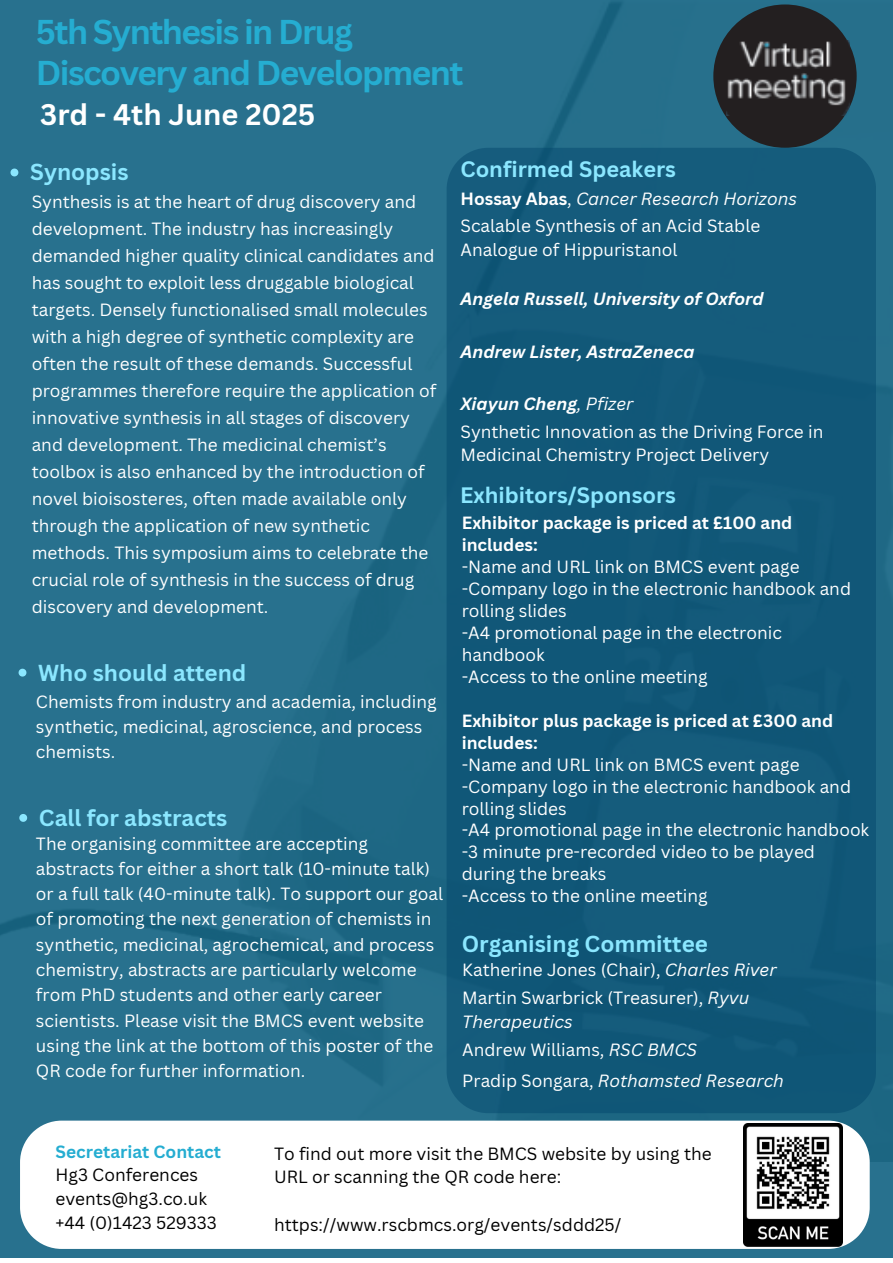
<style>
.page{position:relative;width:893px;height:1263px;background:#fff}
.page>*{position:absolute;margin:0;border:0;box-sizing:border-box;transform-origin:0 0}
.t1{font:700 33.53px/41.1px "Canva Sans";letter-spacing:-.045em;color:#25add1}
.t2{font:700 29.03px "Canva Sans";color:#fff}
.t3{font:700 22.5px "Canva Sans";color:#8be7ff}
.t4{font:700 21.75px "Canva Sans";color:#8be7ff}
.t5{font:17.25px/27px "Canva Sans";color:#fff}
.t6{font:17.25px/23.6px "Canva Sans";color:#000}
.t7{font:700 17.25px/21.9px "Canva Sans";color:#fff}
.t8{font:italic 700 17.25px "Canva Sans";color:#fff}
.t9{font:italic 17.25px "Canva Sans";color:#fff}
.t10{font:700 17.25px "Canva Sans";color:#25add1}
.s1{font-weight:700;font-style:normal}
.s2{font-style:normal}
.s3{font-weight:400}
.s4{font-style:italic}
</style>
<div class="page">
<div style="left:0;top:0;width:893px;height:1258px;background:#28718e"></div>
<div style="left:713px;top:4px;width:143px;height:144px;background:#231f20;border-radius:50%"></div>
<img style="left:726px;top:41px;width:123px;height:75px">
<div style="left:20px;top:1120px;width:849px;height:129px;background:#fff"></div>
<div style="left:446px;top:148px;width:430px;height:965px;background:#115878"></div>
<img style="left:743px;top:1123px;width:99px;height:123px">
<svg style="left:11px;top:169px;width:7px;height:7px"></svg>
<svg style="left:19px;top:669px;width:7px;height:7px"></svg>
<svg style="left:19px;top:814px;width:8px;height:8px"></svg>
<p class="t1" style="left:36px;top:11px;width:429px">5th Synthesis in Drug<br>Discovery and Development</p>
<p class="t2" style="left:40px;top:94px;width:277px">3rd - 4th June 2025</p>
<h1 class="t3" style="left:30px;top:156px;width:100px">Synopsis</h1>
<p class="t4" style="left:460px;top:154px;width:217px">Confirmed Speakers</p>
<p class="t5" style="left:32px;top:187px;width:406px">Synthesis is at the heart of drug discovery and development. The industry has increasingly demanded higher quality clinical candidates and has sought to exploit less druggable biological targets. Densely functionalised small molecules with a high degree of synthetic complexity are often the result of these demands. Successful programmes therefore require the application of innovative synthesis in all stages of discovery and development. The medicinal chemist’s toolbox is also enhanced by the introduction of novel bioisosteres, often made available only through the application of new synthetic methods. This symposium aims to celebrate the crucial role of synthesis in the success of drug discovery and development.</p>
<p class="t3" style="left:38px;top:656px;width:210px">Who should attend</p>
<p class="t5" style="left:36px;top:688px;width:402px;line-height:25.3px">Chemists from industry and academia, including synthetic, medicinal, agroscience, and process chemists.</p>
<p class="t3" style="left:39px;top:802px;width:190px">Call for abstracts</p>
<p class="t5" style="left:36px;top:830px;width:409px;line-height:25.3px">The organising committee are accepting abstracts for either a short talk (10-minute talk) or a full talk (40-minute talk). To support our goal of promoting the next generation of chemists in synthetic, medicinal, agrochemical, and process chemistry, abstracts are particularly welcome from PhD students and other early career scientists. Please visit the BMCS event website using the link at the bottom of this poster of the QR code for further information.</p>
<p class="t9" style="left:460px;top:186px;width:338px"><span class="s1">Hossay Abas</span><span class="s2">,</span> Cancer Research Horizons</p>
<p class="t5" style="left:460px;top:214px;width:301px;line-height:23.6px">Scalable Synthesis of an Acid Stable<br>Analogue of Hippuristanol</p>
<p class="t8" style="left:460px;top:287px;width:305px">Angela Russell, University of Oxford</p>
<h3 class="t8" style="left:460px;top:339px;width:236px">Andrew Lister, AstraZeneca</h3>
<p class="t8" style="left:460px;top:392px;width:174px">Xiayun Cheng<span class="s3">, Pfizer</span></p>
<p class="t5" style="left:460px;top:419px;width:364px;line-height:23.6px">Synthetic Innovation as the Driving Force in<br>Medicinal Chemistry Project Delivery</p>
<p class="t4" style="left:460px;top:479px;width:217px">Exhibitors/Sponsors</p>
<p class="t7" style="left:462px;top:511px;width:332px">Exhibitor package is priced at £100 and includes:</p>
<p class="t5" style="left:462px;top:553px;width:339px">-Name and URL link on BMCS event page</p>
<p class="t5" style="left:462px;top:577px;width:391px;line-height:21.9px">-Company logo in the electronic handbook and rolling slides</p>
<p class="t5" style="left:462px;top:621px;width:322px;line-height:21.9px">-A4 promotional page in the electronic handbook</p>
<p class="t5" style="left:462px;top:662px;width:247px">-Access to the online meeting</p>
<p class="t7" style="left:462px;top:709px;width:373px">Exhibitor plus package is priced at £300 and includes:</p>
<p class="t5" style="left:462px;top:750px;width:339px">-Name and URL link on BMCS event page</p>
<p class="t5" style="left:462px;top:775px;width:391px;line-height:21.9px">-Company logo in the electronic handbook and rolling slides</p>
<p class="t5" style="left:462px;top:816px;width:409px">-A4 promotional page in the electronic handbook</p>
<p class="t5" style="left:462px;top:841px;width:355px;line-height:21.9px">-3 minute pre-recorded video to be played during the breaks</p>
<p class="t5" style="left:462px;top:882px;width:247px">-Access to the online meeting</p>
<h3 class="t3" style="left:462px;top:928px;width:248px">Organising Committee</h3>
<p class="t5" style="left:462px;top:956px;width:316px">Katherine Jones (Chair), <span class="s4">Charles River</span></p>
<p class="t5" style="left:462px;top:985px;width:288px;line-height:24.2px">Martin Swarbrick (Treasurer), <span class="s4">Ryvu<br>Therapeutics</span></p>
<p class="t5" style="left:462px;top:1036px;width:236px">Andrew Williams, <span class="s4">RSC BMCS</span></p>
<p class="t9" style="left:462px;top:1069px;width:323px"><span class="s2">Pradip Songara,</span> Rothamsted Research</p>
<p class="t10" style="left:55px;top:1139px;width:167px">Secretariat Contact</p>
<p class="t6" style="left:55px;top:1163px;width:144px">Hg3 Conferences</p>
<h5 class="t6" style="left:55px;top:1186px;width:153px">events@hg3.co.uk</h5>
<h5 class="t6" style="left:55px;top:1210px;width:163px">+44 (0)1423 529333</h5>
<p class="t6" style="left:274px;top:1141px;width:439px">To find out more visit the BMCS website by using the<br>URL or scanning the QR code here:</p>
<h3 class="t6" style="left:274px;top:1212px;width:349px">https://www.rscbmcs.org/events/sddd25/</h3>
</div>
